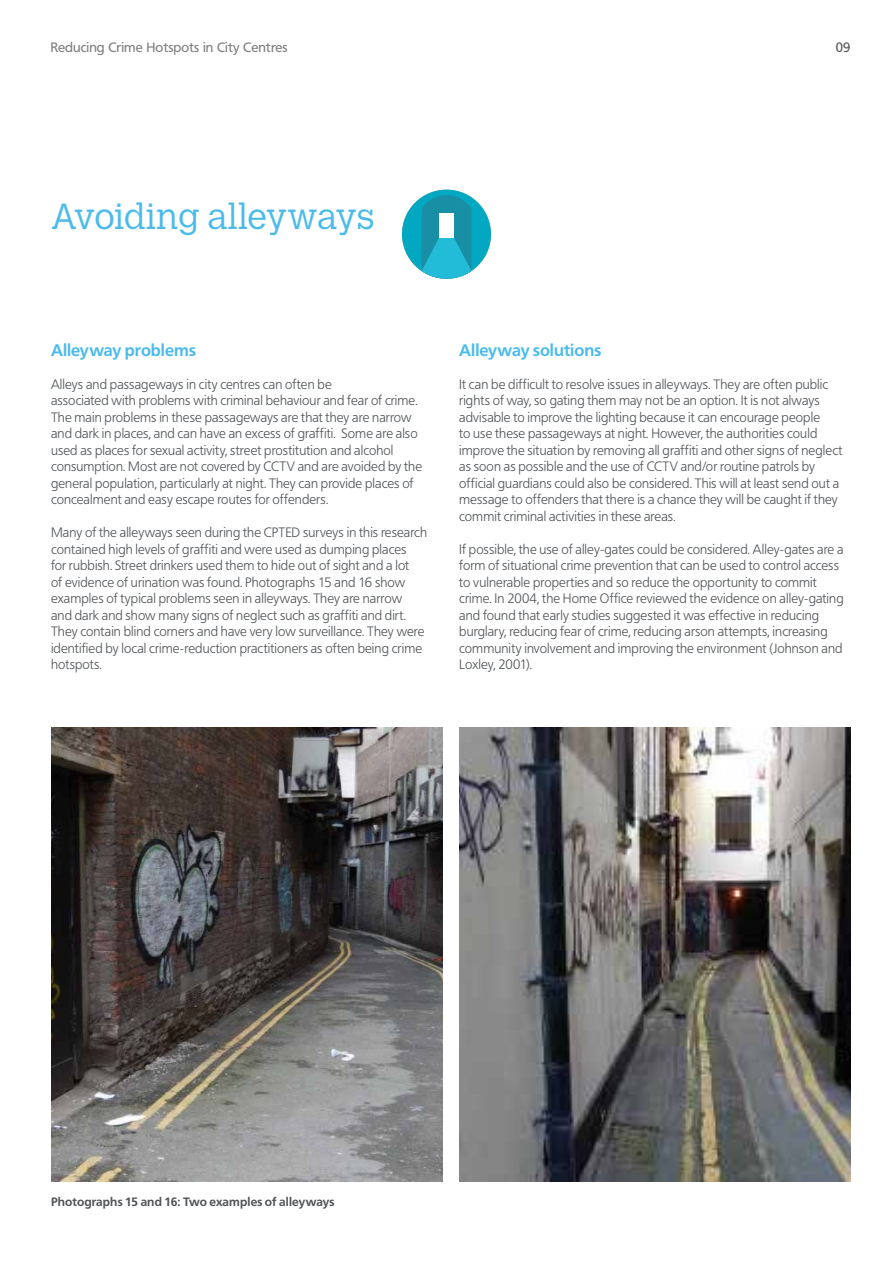
<style>
.page{position:relative;width:893px;height:1263px;background:#fff}
.page>*{position:absolute;margin:0;border:0;box-sizing:border-box;transform-origin:0 0}
.t1{font:300 36px "Calvert";letter-spacing:-.015em;color:#4bbbeb}
.t2{font:700 16.5px "Frutiger BQ";color:#4bbbeb}
.t3{font:300 13.5px/16.5px "Frutiger BQ";letter-spacing:.005em;color:#505457}
.t4{font:13.5px "Frutiger BQ";color:#808080}
.t5{font:13.5px "Frutiger BQ";color:#58595b}
.t6{font:700 12px "Frutiger BQ";letter-spacing:.01em;color:#505457}
</style>
<div class="page">
<div style="left:402px;top:190px;width:89px;height:89px;background:#02a8c2;border-radius:50%"></div>
<svg style="left:416px;top:195px;width:61px;height:84px"></svg>
<div style="left:439px;top:213px;width:15px;height:25px;background:#fff"></div>
<img style="left:51px;top:728px;width:391px;height:453px">
<img style="left:459px;top:727px;width:391px;height:454px">
<p class="t4" style="left:51px;top:40px;width:239px">Reducing Crime Hotspots in City Centres</p>
<p class="t5" style="left:836px;top:40px;width:16px">09</p>
<h1 class="t1" style="left:51px;top:196px;width:325px">Avoiding alleyways</h1>
<p class="t2" style="left:51px;top:340px;width:146px">Alleyway problems</p>
<p class="t3" style="left:51px;top:376px;width:373px">Alleys and passageways in city centres can often be<br>associated with problems with criminal behaviour and fear of crime.<br>The main problems in these passageways are that they are narrow and dark in places, and can have an excess of graffiti. Some are also used as places for sexual activity, street prostitution and alcohol consumption. Most are not covered by CCTV and are avoided by the general population, particularly at night. They can provide places of concealment and easy escape routes for offenders.</p>
<p class="t3" style="left:51px;top:525px;width:378px">Many of the alleyways seen during the CPTED surveys in this research contained high levels of graffiti and were used as dumping places<br>for rubbish. Street drinkers used them to hide out of sight and a lot<br>of evidence of urination was found. Photographs 15 and 16 show examples of typical problems seen in alleyways. They are narrow<br>and dark and show many signs of neglect such as graffiti and dirt.<br>They contain blind corners and have very low surveillance. They were identified by local crime-reduction practitioners as often being crime hotspots.</p>
<p class="t2" style="left:459px;top:340px;width:144px">Alleyway solutions</p>
<p class="t3" style="left:459px;top:376px;width:385px">It can be difficult to resolve issues in alleyways. They are often public rights of way, so gating them may not be an option. It is not always advisable to improve the lighting because it can encourage people<br>to use these passageways at night. However, the authorities could improve the situation by removing all graffiti and other signs of neglect as soon as possible and the use of CCTV and/or routine patrols by official guardians could also be considered. This will at least send out a message to offenders that there is a chance they will be caught if they commit criminal activities in these areas.</p>
<p class="t3" style="left:459px;top:541px;width:386px">If possible, the use of alley-gates could be considered. Alley-gates are a form of situational crime prevention that can be used to control access to vulnerable properties and so reduce the opportunity to commit crime. In 2004, the Home Office reviewed the evidence on alley-gating and found that early studies suggested it was effective in reducing burglary, reducing fear of crime, reducing arson attempts, increasing community involvement and improving the environment (Johnson and Loxley, 2001).</p>
<p class="t6" style="left:51px;top:1194px;width:285px">Photographs 15 and 16: Two examples of alleyways</p>
</div>
